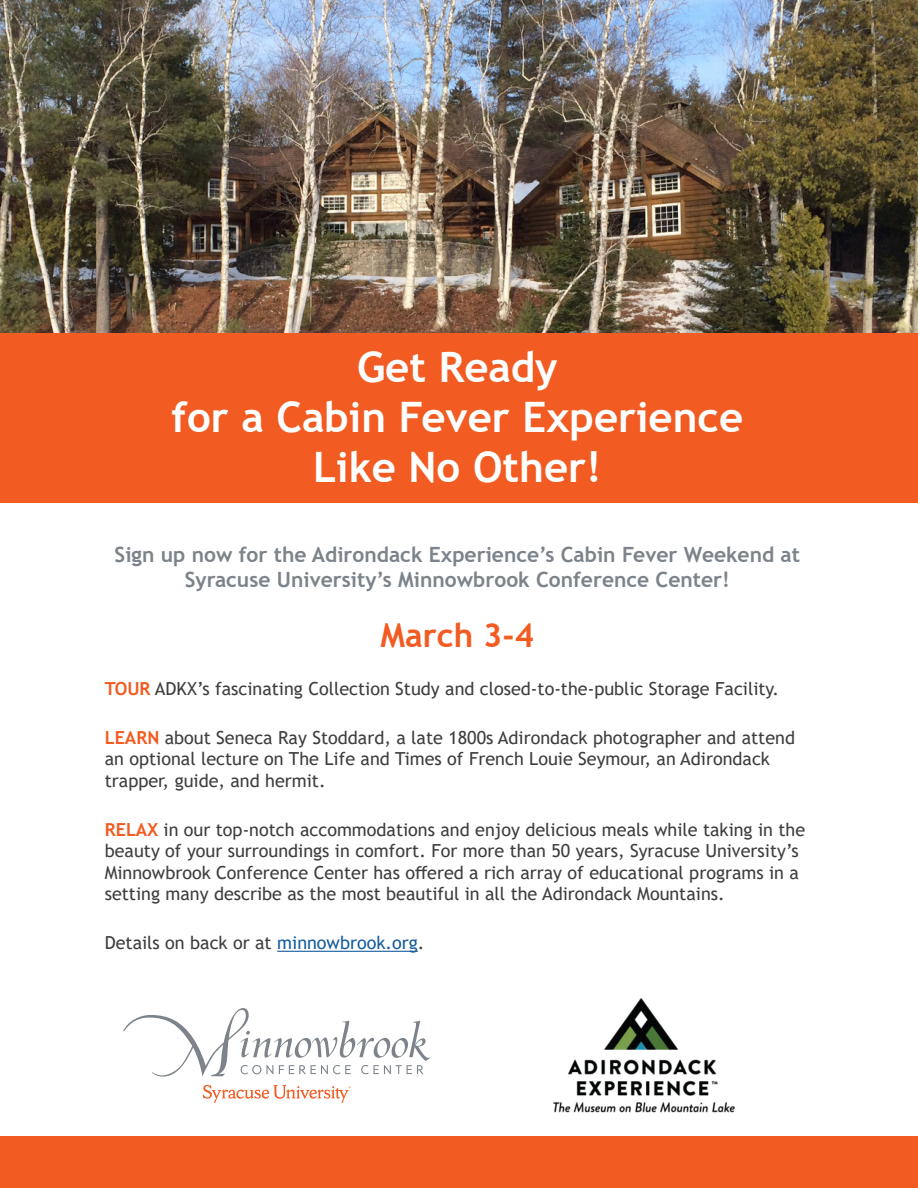
<style>
.page{position:relative;width:918px;height:1188px;background:#fff}
.page>*{position:absolute;margin:0;border:0;box-sizing:border-box;transform-origin:0 0}
.t1{font:700 42px "Trebuchet MS";color:#fff}
.t2{font:700 33px "Trebuchet MS";color:#f25b21}
.t3{font:700 21px/25.2px "Trebuchet MS";color:#7c838a;text-align:center}
.t4{font:18px/21.6px "Trebuchet MS";color:#3e3e3f}
.s1{font-weight:700;color:#f25b21}
.s2{color:#175d9e}
</style>
<div class="page">
<img style="left:0;top:0;width:918px;height:333px">
<svg style="left:123px;top:1008px;width:307px;height:69px"></svg>
<svg style="left:203px;top:1085px;width:148px;height:18px"></svg>
<img style="left:553px;top:998px;width:182px;height:115px">
<div style="left:0;top:333px;width:918px;height:170px;background:#f25b21"></div>
<hr style="left:277px;top:951px;width:141px;height:1px;background:#175d9e">
<div style="left:0;top:1137px;width:918px;height:51px;background:#f25b21"></div>
<p class="t1" style="left:357px;top:340px;width:202px">Get Ready</p>
<p class="t1" style="left:172px;top:391px;width:573px">for a Cabin Fever Experience</p>
<p class="t1" style="left:313px;top:441px;width:290px">Like No Other!</p>
<p class="t3" style="left:115px;top:541px;width:687px">Sign up now for the Adirondack Experience’s Cabin Fever Weekend at<br>Syracuse University’s Minnowbrook Conference Center!</p>
<p class="t2" style="left:381px;top:614px;width:155px">March 3-4</p>
<p class="t4" style="left:105px;top:678px;width:676px"><span class="s1">TOUR</span> ADKX’s fascinating Collection Study and closed-to-the-public Storage Facility.</p>
<p class="t4" style="left:105px;top:726px;width:692px"><span class="s1">LEARN</span> about Seneca Ray Stoddard, a late 1800s Adirondack photographer and attend an optional lecture on The Life and Times of French Louie Seymour, an Adirondack trapper, guide, and hermit.</p>
<p class="t4" style="left:105px;top:818px;width:702px"><span class="s1">RELAX</span> in our top-notch accommodations and enjoy delicious meals while taking in the beauty of your surroundings in comfort. For more than 50 years, Syracuse University’s Minnowbrook Conference Center has offered a rich array of educational programs in a setting many describe as the most beautiful in all the Adirondack Mountains.</p>
<p class="t4" style="left:105px;top:932px;width:321px">Details on back or at <span class="s2">minnowbrook.org</span>.</p>
</div>
